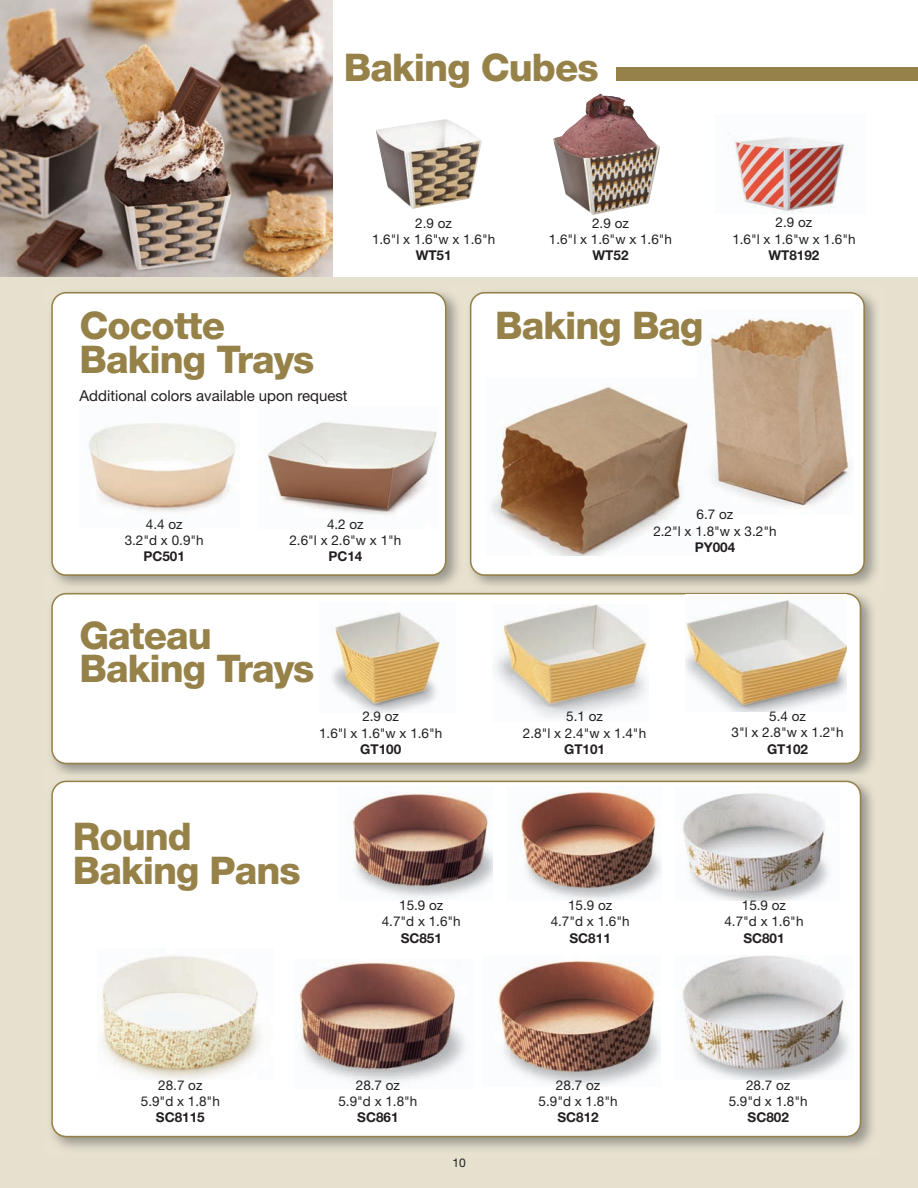
<style>
.page{position:relative;width:918px;height:1188px;background:#fff}
.page>*{position:absolute;margin:0;border:0;box-sizing:border-box;transform-origin:0 0}
.t1{font:800 38.25px/33.9px "Helvetica Neue";letter-spacing:-.025em;color:#968249}
.t2{font:15px "Helvetica Neue";color:#231f20}
.t3{font:13.5px/16.2px "Helvetica Neue";color:#231f20;text-align:center}
.t4{font:700 13.5px "Helvetica Neue";color:#231f20}
.t5{font:12px "Helvetica Neue";color:#231f20}
</style>
<div class="page">
<img style="left:0;top:0;width:332px;height:277px">
<div style="left:0;top:277px;width:918px;height:911px;background:#e6e0cf"></div>
<img style="left:55px;top:291px;width:408px;height:302px">
<div style="left:51px;top:292px;width:395px;height:284px;background:#fff"></div>
<svg style="left:470px;top:292px;width:395px;height:284px;background:#f8f7f4"></svg>
<img style="left:54px;top:596px;width:819px;height:552px">
<div style="left:51px;top:593px;width:810px;height:171px;background:#fff"></div>
<img style="left:685px;top:594px;width:162px;height:118px">
<img style="left:492px;top:604px;width:156px;height:118px">
<img style="left:320px;top:602px;width:135px;height:110px">
<img style="left:728px;top:133px;width:117px;height:80px">
<img style="left:553px;top:94px;width:107px;height:121px">
<img style="left:376px;top:119px;width:106px;height:90px">
<div style="left:80px;top:392px;width:159px;height:137px;background:#fff"></div>
<img style="left:88px;top:423px;width:148px;height:90px">
<div style="left:258px;top:398px;width:181px;height:131px;background:#fff"></div>
<img style="left:268px;top:422px;width:169px;height:93px">
<div style="left:698px;top:309px;width:155px;height:236px;background:#fff"></div>
<img style="left:710px;top:318px;width:142px;height:190px">
<div style="left:51px;top:781px;width:810px;height:356px;background:#fff"></div>
<img style="left:338px;top:787px;width:155px;height:114px">
<img style="left:507px;top:787px;width:154px;height:114px">
<img style="left:676px;top:787px;width:163px;height:114px">
<div style="left:97px;top:948px;width:189px;height:132px;background:#fff"></div>
<img style="left:100px;top:956px;width:161px;height:124px">
<div style="left:295px;top:959px;width:178px;height:134px;background:#fff"></div>
<img style="left:299px;top:962px;width:167px;height:121px">
<img style="left:482px;top:955px;width:179px;height:131px">
<img style="left:674px;top:955px;width:180px;height:125px">
<img style="left:486px;top:379px;width:216px;height:176px">
<div style="left:617px;top:67px;width:301px;height:14px;background:#968249"></div>
<h1 class="t1" style="left:344px;top:54px;width:256px">Baking Cubes</h1>
<h1 class="t1" style="left:80px;top:312px;width:236px">Cocotte<br>Baking Trays</h1>
<p class="t2" style="left:80px;top:390px;width:270px">Additional colors available upon request</p>
<p class="t3" style="left:372px;top:216px;width:125px">2.9 oz<br>1.6"l x 1.6"w x 1.6"h</p>
<p class="t4" style="left:416px;top:250px;width:38px">WT51</p>
<p class="t3" style="left:549px;top:216px;width:125px">2.9 oz<br>1.6"l x 1.6"w x 1.6"h</p>
<p class="t4" style="left:593px;top:250px;width:38px">WT52</p>
<h1 class="t1" style="left:495px;top:312px;width:210px">Baking Bag</h1>
<p class="t3" style="left:732px;top:216px;width:125px">2.9 oz<br>1.6"l x 1.6"w x 1.6"h</p>
<p class="t4" style="left:768px;top:250px;width:53px">WT8192</p>
<p class="t3" style="left:125px;top:517px;width:81px">4.4 oz<br>3.2"d x 0.9"h</p>
<p class="t4" style="left:143px;top:551px;width:43px">PC501</p>
<p class="t3" style="left:289px;top:517px;width:114px">4.2 oz<br>2.6"l x 2.6"w x 1"h</p>
<p class="t4" style="left:328px;top:551px;width:36px">PC14</p>
<h1 class="t1" style="left:80px;top:621px;width:236px">Gateau<br>Baking Trays</h1>
<p class="t3" style="left:319px;top:710px;width:125px">2.9 oz<br>1.6"l x 1.6"w x 1.6"h</p>
<p class="t4" style="left:360px;top:744px;width:43px">GT100</p>
<h1 class="t1" style="left:73px;top:823px;width:230px">Round<br>Baking Pans</h1>
<p class="t3" style="left:382px;top:899px;width:81px">15.9 oz<br>4.7"d x 1.6"h</p>
<p class="t4" style="left:401px;top:933px;width:43px">SC851</p>
<p class="t3" style="left:141px;top:1078px;width:81px">28.7 oz<br>5.9"d x 1.8"h</p>
<p class="t4" style="left:156px;top:1112px;width:50px">SC8115</p>
<p class="t3" style="left:338px;top:1078px;width:81px">28.7 oz<br>5.9"d x 1.8"h</p>
<p class="t4" style="left:357px;top:1112px;width:43px">SC861</p>
<p class="t5" style="left:452px;top:1158px;width:15px">10</p>
<p class="t3" style="left:653px;top:508px;width:125px">6.7 oz<br>2.2"l x 1.8"w x 3.2"h</p>
<p class="t4" style="left:695px;top:542px;width:42px">PY004</p>
<p class="t3" style="left:523px;top:710px;width:125px">5.1 oz<br>2.8"l x 2.4"w x 1.4"h</p>
<p class="t4" style="left:564px;top:744px;width:43px">GT101</p>
<p class="t3" style="left:551px;top:899px;width:81px">15.9 oz<br>4.7"d x 1.6"h</p>
<p class="t4" style="left:570px;top:933px;width:43px">SC811</p>
<p class="t3" style="left:539px;top:1078px;width:81px">28.7 oz<br>5.9"d x 1.8"h</p>
<p class="t4" style="left:557px;top:1112px;width:43px">SC812</p>
<p class="t3" style="left:732px;top:710px;width:114px">5.4 oz<br>3"l x 2.8"w x 1.2"h</p>
<p class="t4" style="left:767px;top:744px;width:43px">GT102</p>
<p class="t3" style="left:724px;top:899px;width:81px">15.9 oz<br>4.7"d x 1.6"h</p>
<p class="t4" style="left:743px;top:933px;width:43px">SC801</p>
<p class="t3" style="left:729px;top:1078px;width:81px">28.7 oz<br>5.9"d x 1.8"h</p>
<p class="t4" style="left:748px;top:1112px;width:43px">SC802</p>
</div>
